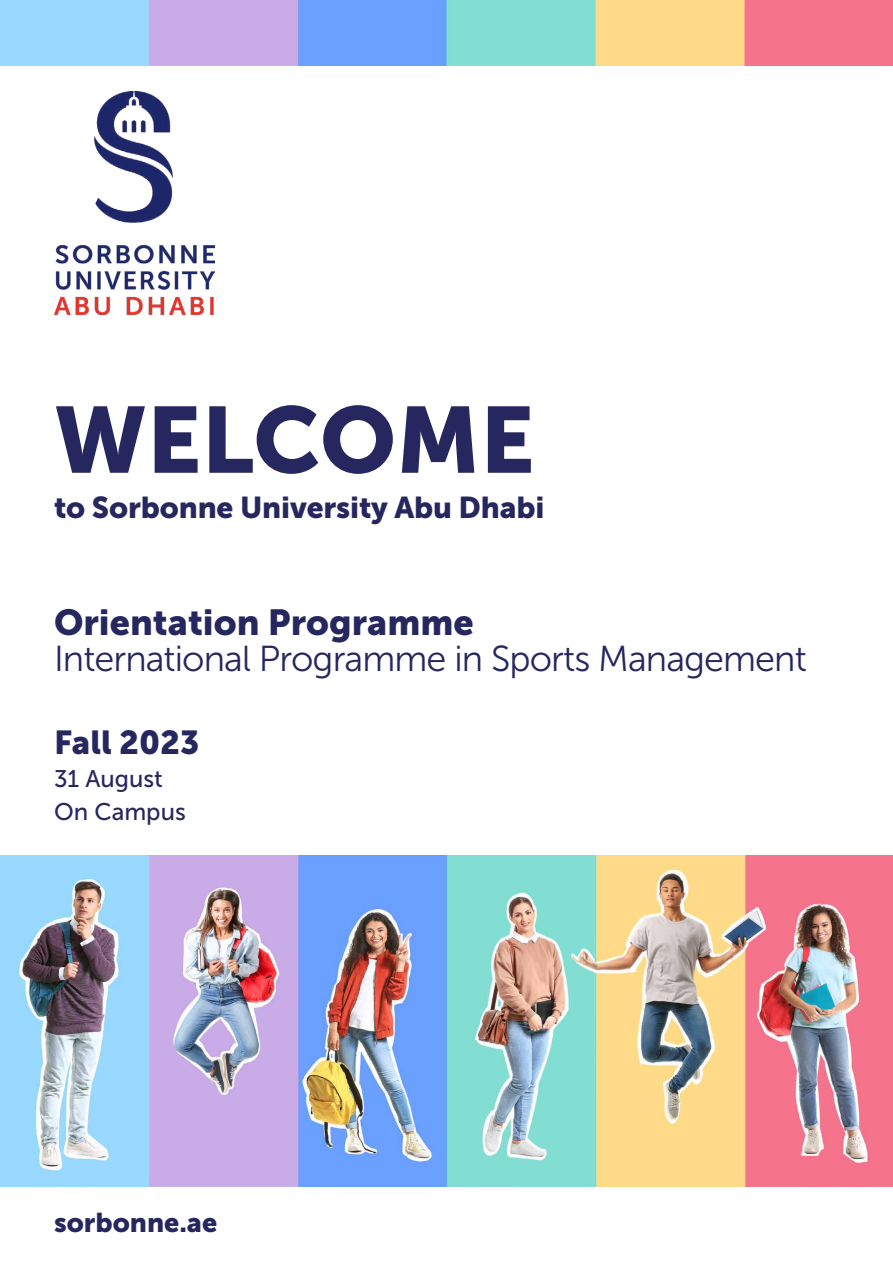
<style>
.page{position:relative;width:893px;height:1263px;background:#fff}
.page>*{position:absolute;margin:0;border:0;box-sizing:border-box;transform-origin:0 0}
.t1{font:93px "Museo Sans 900";color:#272760}
.t2{font:36px "Museo Sans 300";letter-spacing:-.025em;color:#272760}
.t3{font:36px "Museo Sans 900";color:#272760}
.t4{font:33px "Museo Sans 900";color:#272760}
.t5{font:30px "Museo Sans 900";letter-spacing:-.005em;color:#272760}
.t6{font:27px "Museo Sans 900";color:#272760}
.t7{font:24px/33px "Museo Sans 500";color:#272760}
</style>
<div class="page">
<img style="left:0;top:855px;width:893px;height:331px">
<img style="left:54px;top:91px;width:160px;height:223px">
<img style="left:0;top:0;width:893px;height:66px">
<h1 class="t1" style="left:54px;top:387px;width:482px">WELCOME</h1>
<p class="t5" style="left:54px;top:490px;width:492px">to Sorbonne University Abu Dhabi</p>
<p class="t3" style="left:54px;top:602px;width:421px">Orientation Programme</p>
<p class="t2" style="left:54px;top:639px;width:754px">International Programme in Sports Management</p>
<p class="t4" style="left:54px;top:724px;width:147px">Fall 2023</p>
<p class="t7" style="left:54px;top:762px;width:133px">31 August<br>On Campus</p>
<p class="t6" style="left:54px;top:1207px;width:165px">sorbonne.ae</p>
</div>
